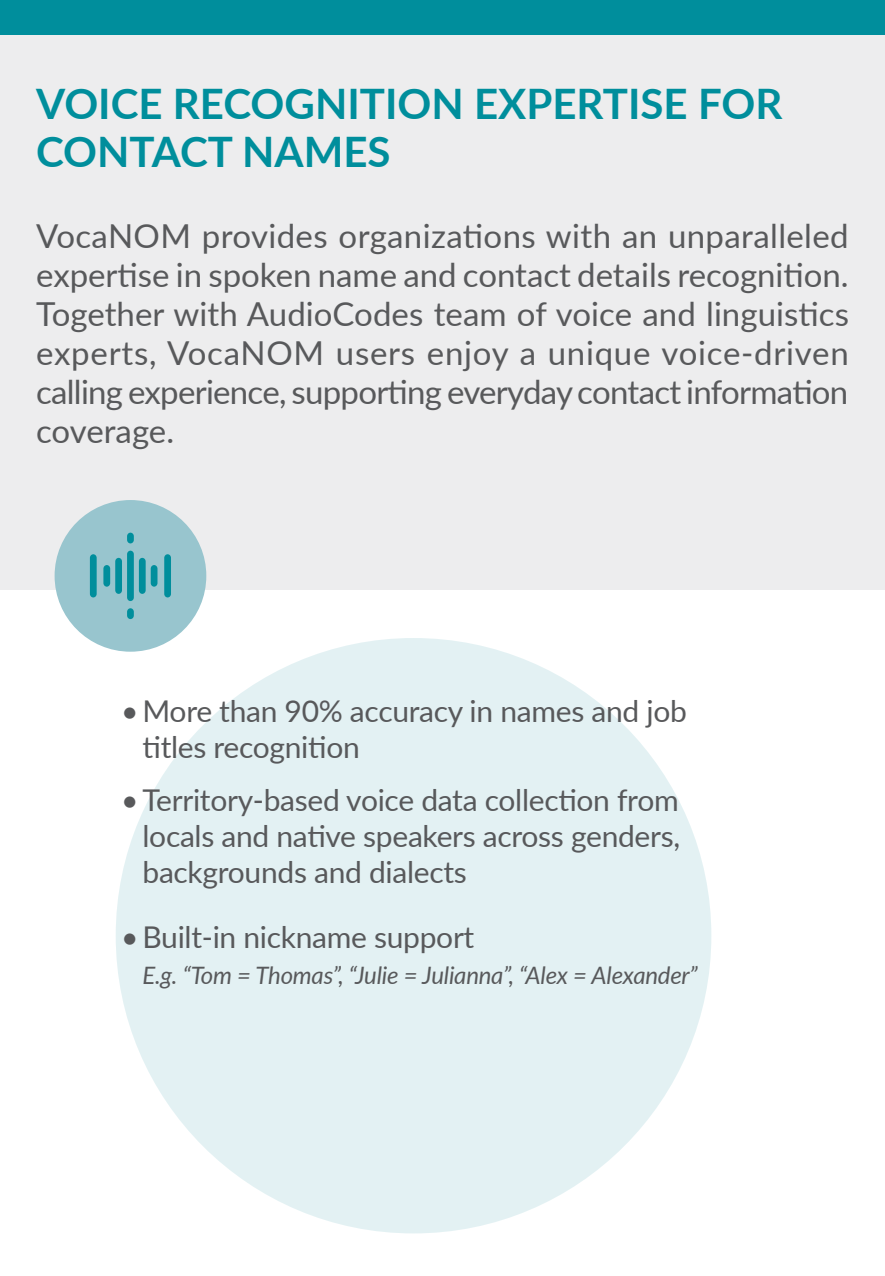
<style>
.page{position:relative;width:885px;height:1276px;background:#fff}
.page>*{position:absolute;margin:0;border:0;box-sizing:border-box;transform-origin:0 0}
.t1{font:700 42px/48px "Lato";color:#008e9c}
.t2{font:33px/39px "Lato";letter-spacing:-.02em;color:#58595b;text-align:justify}
.t3{font:30px/36px "Lato";letter-spacing:-.01em;color:#58595b}
.t4{font:italic 24px "Lato";letter-spacing:-.01em;color:#58595b}
</style>
<div class="page">
<div style="left:0;top:0;width:884px;height:589px;background:#ededee"></div>
<div style="left:0;top:0;width:884px;height:34px;background:#008e9c"></div>
<div style="left:116px;top:638px;width:595px;height:595px;background:#e3f1f3;border-radius:50%"></div>
<div style="left:55px;top:500px;width:151px;height:151px;background:#98c5ce;border-radius:50%"></div>
<div style="left:127px;top:550px;width:7px;height:51px;background:#008e9c;border-radius:3px"></div>
<div style="left:90px;top:554px;width:7px;height:43px;background:#008e9c;border-radius:3px"></div>
<div style="left:115px;top:558px;width:7px;height:36px;background:#008e9c;border-radius:3px"></div>
<div style="left:103px;top:565px;width:7px;height:21px;background:#008e9c;border-radius:3px"></div>
<div style="left:139px;top:558px;width:7px;height:36px;background:#008e9c;border-radius:3px"></div>
<div style="left:164px;top:554px;width:7px;height:43px;background:#008e9c;border-radius:3px"></div>
<div style="left:151px;top:565px;width:6px;height:21px;background:#008e9c;border-radius:3px"></div>
<div style="left:127px;top:608px;width:7px;height:11px;background:#008e9c;border-radius:3px"></div>
<div style="left:127px;top:532px;width:7px;height:11px;background:#008e9c;border-radius:3px"></div>
<p class="t1" style="left:36px;top:78px;width:747px">VOICE RECOGNITION EXPERTISE FOR<br>CONTACT NAMES</p>
<p class="t2" style="left:36px;top:215px;width:814px">VocaNOM provides organizations with an unparalleled expertise in spoken name and contact details recognition.<br>Together with AudioCodes team of voice and linguistics experts, VocaNOM users enjoy a unique voice-driven calling experience, supporting everyday contact information coverage.</p>
<p class="t3" style="left:142px;top:692px;width:546px;text-indent:-21px">•More than 90% accuracy in names and job titles recognition</p>
<p class="t3" style="left:142px;top:781px;width:539px;text-align:justify;text-indent:-21px">•Territory-based voice data collection from locals and native speakers across genders, backgrounds and dialects</p>
<p class="t3" style="left:121px;top:918px;width:354px">•Built-in nickname support</p>
<p class="t4" style="left:142px;top:958px;width:556px">E.g. “Tom = Thomas”, “Julie = Julianna”, “Alex = Alexander”</p>
</div>
